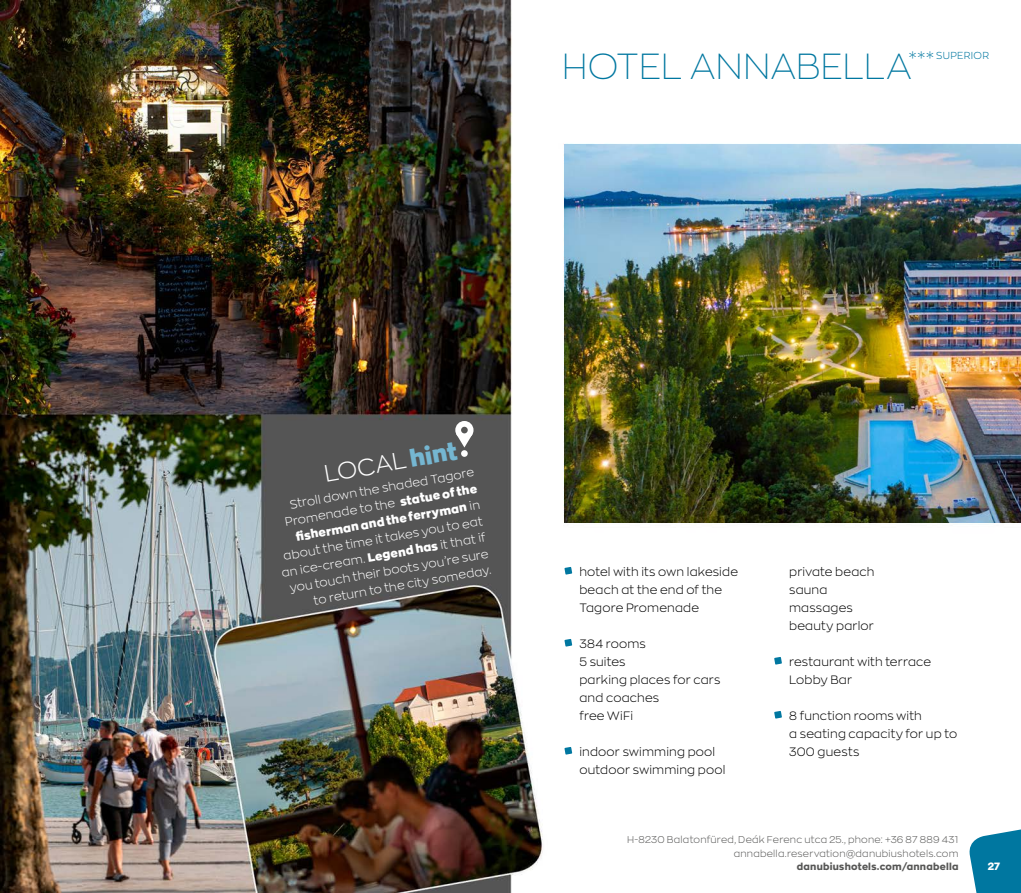
<style>
.page{position:relative;width:1021px;height:893px;background:#fff}
.page>*{position:absolute;margin:0;border:0;box-sizing:border-box;transform-origin:0 0}
.t1{font:100 36px "Zona Pro";letter-spacing:.005em;color:#0077a0}
.t2{font:300 23.7px "Zona Pro";color:#fff}
.t3{font:300 12px/18px "Zona Pro";letter-spacing:.02em;color:#000}
.t4{font:300 12px/16.5px "Zona Pro";color:#fff;text-align:right}
.t5{font:800 10.5px "Zona Pro";color:#fff}
.t6{font:300 9.75px/13.5px "Zona Pro";letter-spacing:.025em;color:#575756;text-align:right}
.t7{font:800 9.75px "Zona Pro";letter-spacing:.025em;color:#575756}
.s1{font-weight:900;color:#75b6d1}
.s2{font-weight:900}
</style>
<div class="page">
<img style="left:0;top:0;width:1020px;height:893px">
<svg style="left:564px;top:567px;width:8px;height:8px"></svg>
<svg style="left:564px;top:639px;width:8px;height:8px"></svg>
<svg style="left:564px;top:747px;width:8px;height:8px"></svg>
<svg style="left:774px;top:657px;width:8px;height:8px"></svg>
<svg style="left:774px;top:711px;width:8px;height:8px"></svg>
<div style="left:455px;top:421px;width:18px;height:18px;background:#fff;border-radius:50%"></div>
<svg style="left:456px;top:433px;width:17px;height:14px"></svg>
<div style="left:461px;top:427px;width:7px;height:6px;background:#575756;border-radius:50%"></div>
<div style="left:461px;top:450px;width:7px;height:7px;background:#fff;border-radius:50%"></div>
<img style="left:564px;top:144px;width:456px;height:378px">
<svg style="left:966px;top:809px;width:54px;height:84px"></svg>
<h1 class="t1" style="left:561px;top:44px;width:429px">HOTEL ANNABELLA<sup>***</sup> <sup>superi</sup> <sup>or</sup></h1>
<h2 class="t2" style="left:321px;top:459px;width:142px;rotate:-10deg">Loc al <span class="s1">hint</span></h2>
<p class="t4" style="left:269px;top:499px;width:211px;rotate:-10deg">Strolldown the shaded Tagore<br>Promenade to the <span class="s2">statue of the<br>fi sherman and the ferryman</span> in aboutthe time ittakes you to eat an ice-cream. <span class="s2">Legend has</span> itthatif you touch theirboots you’re sure to return to the city someday.</p>
<p class="t3" style="left:579px;top:562px;width:160px">hotel with its own lakeside beach at the end of the<br>Tagore Promenade</p>
<p class="t3" style="left:579px;top:634px;width:142px">384 rooms<br>5 suites<br>parking places for cars and coaches<br>free WiFi</p>
<p class="t3" style="left:579px;top:742px;width:147px">indoor swimming pool outdoor swimming pool</p>
<p class="t3" style="left:789px;top:562px;width:87px">private beach sauna massages beauty parlor</p>
<p class="t3" style="left:789px;top:652px;width:143px">restaurant with terrace<br>Lobby Bar</p>
<p class="t3" style="left:789px;top:706px;width:169px">8 function rooms with<br>a seating capacity for up to<br>300 guests</p>
<p class="t6" style="left:627px;top:833px;width:333px">H-8230 Balatonfüred, Deák Ferenc utca 25., phone: +36 87 889 431 annabella.reservation@danubiushotels.com</p>
<p class="t7" style="left:796px;top:860px;width:163px">danubiushotels.com/annabella</p>
<p class="t5" style="left:987px;top:860px;width:14px">27</p>
</div>
